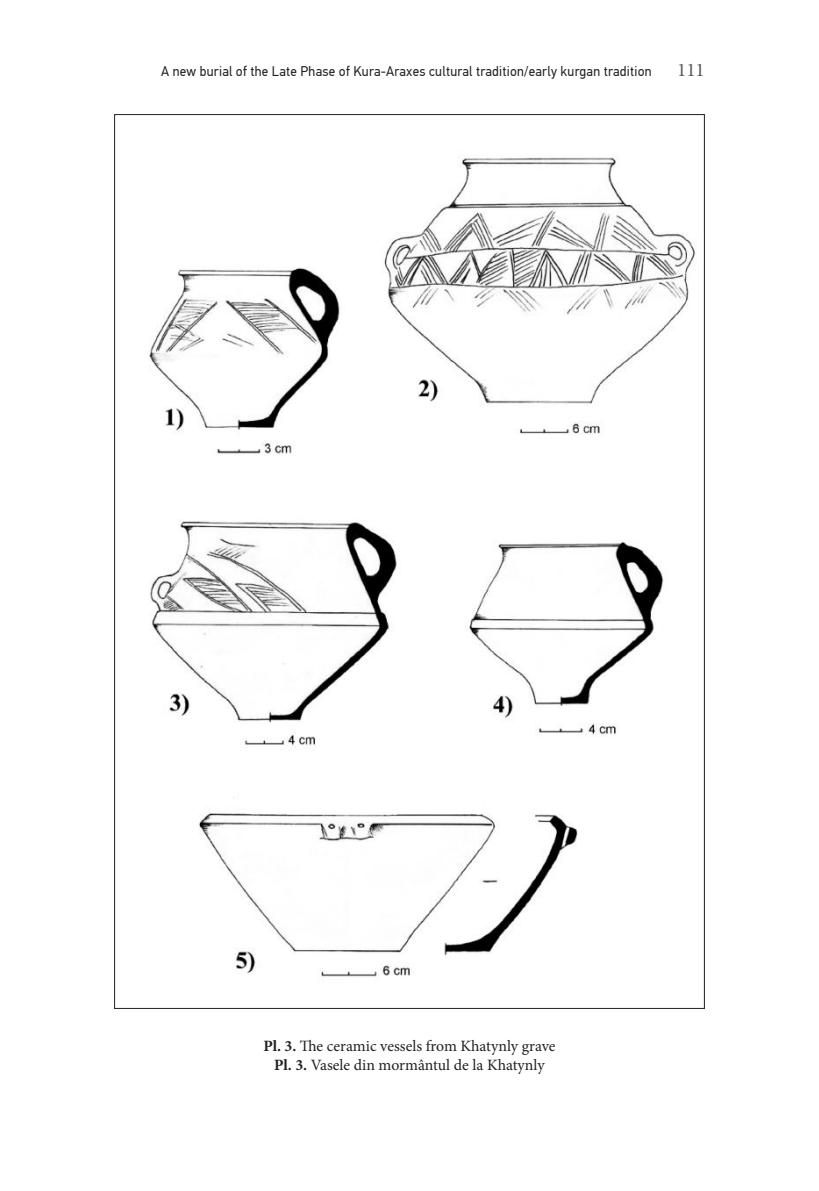
<style>
.page{position:relative;width:819px;height:1191px;background:#fff}
.page>*{position:absolute;margin:0;border:0;box-sizing:border-box;transform-origin:0 0}
.t1{font:19.25px "Minion Pro";color:#57585a}
.t2{font:15.75px/18.9px "Minion Pro";color:#231f20;text-align:center}
.t3{font:14px "PF Din Text Pro";letter-spacing:.02em;color:#231f20;scale:.96 1}
.s1{font-weight:700}
</style>
<div class="page">
<img style="left:149px;top:157px;width:546px;height:820px">
<p class="t3" style="left:161px;top:65px;width:512px">A new burial of the Late Phase of Kura-Araxes cultural tradition/early kurgan tradition</p>
<h1 class="t1" style="left:677px;top:60px;width:29px">111</h1>
<p class="t2" style="left:263px;top:1037px;width:293px"><span class="s1">Pl. 3.</span> The ceramic vessels from Khatynly grave<br><span class="s1">Pl. 3.</span> Vasele din mormântul de la Khatynly</p>
</div>
